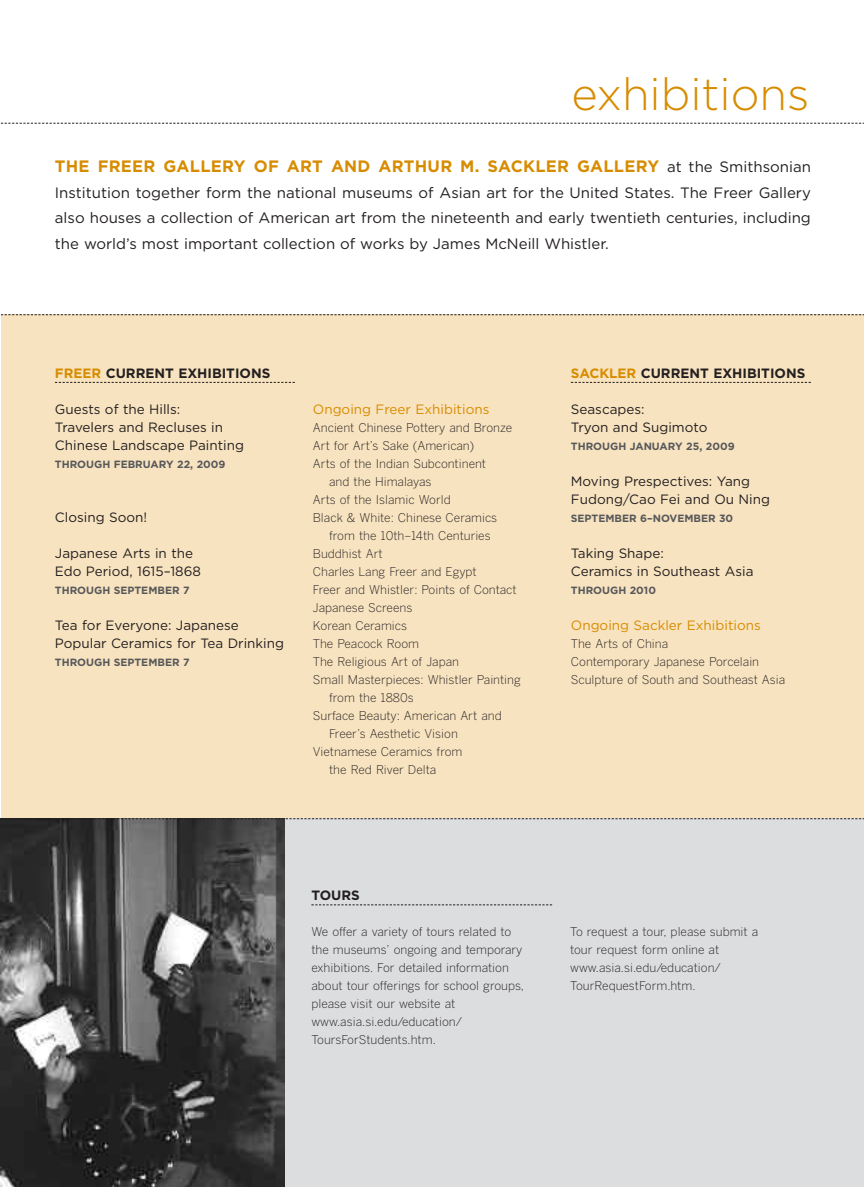
<style>
.page{position:relative;width:864px;height:1188px;background:#fff}
.page>*{position:absolute;margin:0;border:0;box-sizing:border-box;transform-origin:0 0}
.t1{font:300 45px "Gotham";color:#d78c00}
.t2{font:700 16.5px "Gotham";letter-spacing:.015em;color:#d78c00}
.t3{font:15px/25.5px "Gotham";color:#231f20;text-align:justify}
.t4{font:13.5px/18px "Gotham";color:#231f20}
.t5{font:700 13.5px "Gotham";color:#231f20}
.t6{font:13.5px "Gotham";color:#d78c00}
.t7{font:300 12px/18px "Benton Gothic";color:#231f20}
.t8{font:700 10.5px "Gotham";color:#57585a}
.s1{font-weight:400;font-size:15px;color:#231f20}
.s2{color:#d78c00}
</style>
<div class="page">
<div style="left:1px;top:315px;width:863px;height:504px;background:#f8e3c0"></div>
<div style="left:2px;top:819px;width:862px;height:368px;background:#dcdddf"></div>
<svg style="left:1px;top:123px;width:863px;height:1px"></svg>
<svg style="left:55px;top:382px;width:240px;height:1px"></svg>
<svg style="left:571px;top:382px;width:240px;height:1px"></svg>
<svg style="left:311px;top:904px;width:241px;height:1px"></svg>
<svg style="left:1px;top:314px;width:863px;height:1px"></svg>
<img style="left:1px;top:819px;width:283px;height:368px">
<svg style="left:1px;top:818px;width:863px;height:1px"></svg>
<h1 class="t1" style="left:572px;top:68px;width:239px">exhibitions</h1>
<h2 class="t2" style="left:55px;top:157px;width:758px">THE FREER GALLERY OF ART AND ARTHUR M. SACKLER GALLERY <span class="s1">at the Smithsonian</span></h2>
<p class="t3" style="left:55px;top:180px;width:758px">Institution together form the national museums of Asian art for the United States. The Freer Gallery also houses a collection of American art from the nineteenth and early twentieth centuries, including the world’s most important collection of works by James McNeill Whistler.</p>
<p class="t5" style="left:55px;top:365px;width:217px"><span class="s2">FREER</span> CURRENT EXHIBITIONS</p>
<p class="t4" style="left:55px;top:400px;width:191px">Guests of the Hills:<br>Travelers and Recluses in<br>Chinese Landscape Painting</p>
<p class="t8" style="left:55px;top:458px;width:172px">THROUGH FEBRUARY 22, 2009</p>
<p class="t4" style="left:55px;top:508px;width:94px">Closing Soon!</p>
<p class="t4" style="left:55px;top:544px;width:148px">Japanese Arts in the<br>Edo Period, 1615–1868</p>
<p class="t8" style="left:55px;top:584px;width:136px">THROUGH SEPTEMBER 7</p>
<p class="t4" style="left:55px;top:616px;width:231px">Tea for Everyone: Japanese<br>Popular Ceramics for Tea Drinking</p>
<p class="t8" style="left:55px;top:656px;width:136px">THROUGH SEPTEMBER 7</p>
<p class="t6" style="left:313px;top:401px;width:178px">Ongoing Freer Exhibitions</p>
<p class="t7" style="left:313px;top:419px;width:201px">Ancient Chinese Pottery and Bronze</p>
<p class="t7" style="left:313px;top:437px;width:163px">Art for Art’s Sake (American)</p>
<p class="t7" style="left:313px;top:455px;width:175px">Arts of the Indian Subcontinent</p>
<p class="t7" style="left:329px;top:473px;width:104px">and the Himalayas</p>
<p class="t7" style="left:313px;top:491px;width:139px">Arts of the Islamic World</p>
<p class="t7" style="left:313px;top:509px;width:186px">Black &amp; White: Chinese Ceramics</p>
<p class="t7" style="left:329px;top:527px;width:163px">from the 10th–14th Centuries</p>
<p class="t7" style="left:313px;top:545px;width:71px">Buddhist Art</p>
<p class="t7" style="left:313px;top:563px;width:165px">Charles Lang Freer and Egypt</p>
<p class="t7" style="left:313px;top:581px;width:205px">Freer and Whistler: Points of Contact</p>
<p class="t7" style="left:313px;top:599px;width:101px">Japanese Screens</p>
<p class="t7" style="left:313px;top:617px;width:96px">Korean Ceramics</p>
<p class="t7" style="left:313px;top:635px;width:108px">The Peacock Room</p>
<p class="t7" style="left:313px;top:653px;width:148px">The Religious Art of Japan</p>
<p class="t7" style="left:313px;top:671px;width:209px">Small Masterpieces: Whistler Painting</p>
<p class="t7" style="left:329px;top:689px;width:86px">from the 1880s</p>
<p class="t7" style="left:313px;top:707px;width:190px">Surface Beauty: American Art and</p>
<p class="t7" style="left:329px;top:725px;width:130px">Freer’s Aesthetic Vision</p>
<p class="t7" style="left:313px;top:743px;width:151px">Vietnamese Ceramics from</p>
<p class="t7" style="left:329px;top:761px;width:109px">the Red River Delta</p>
<p class="t5" style="left:571px;top:365px;width:236px"><span class="s2">SACKLER</span> CURRENT EXHIBITIONS</p>
<p class="t4" style="left:571px;top:400px;width:138px">Seascapes:<br>Tryon and Sugimoto</p>
<p class="t8" style="left:571px;top:440px;width:165px">THROUGH JANUARY 25, 2009</p>
<p class="t4" style="left:571px;top:472px;width:201px">Moving Prespectives: Yang<br>Fudong/Cao Fei and Ou Ning</p>
<p class="t8" style="left:571px;top:512px;width:164px">SEPTEMBER 6–NOVEMBER 30</p>
<p class="t4" style="left:571px;top:544px;width:184px">Taking Shape:<br>Ceramics in Southeast Asia</p>
<p class="t8" style="left:571px;top:584px;width:87px">THROUGH 2010</p>
<p class="t6" style="left:571px;top:617px;width:191px">Ongoing Sackler Exhibitions</p>
<p class="t7" style="left:571px;top:635px;width:216px">The Arts of China<br>Contemporary Japanese Porcelain<br>Sculpture of South and Southeast Asia</p>
<p class="t5" style="left:311px;top:887px;width:50px">TOURS</p>
<p class="t7" style="left:311px;top:923px;width:214px">We offer a variety of tours related to the museums’ ongoing and temporary exhibitions. For detailed information about tour offerings for school groups, please visit our website at www.asia.si.edu/education/ ToursForStudents.htm.</p>
<p class="t7" style="left:570px;top:923px;width:190px">To request a tour, please submit a tour request form online at www.asia.si.edu/education/<br>TourRequestForm.htm.</p>
</div>
